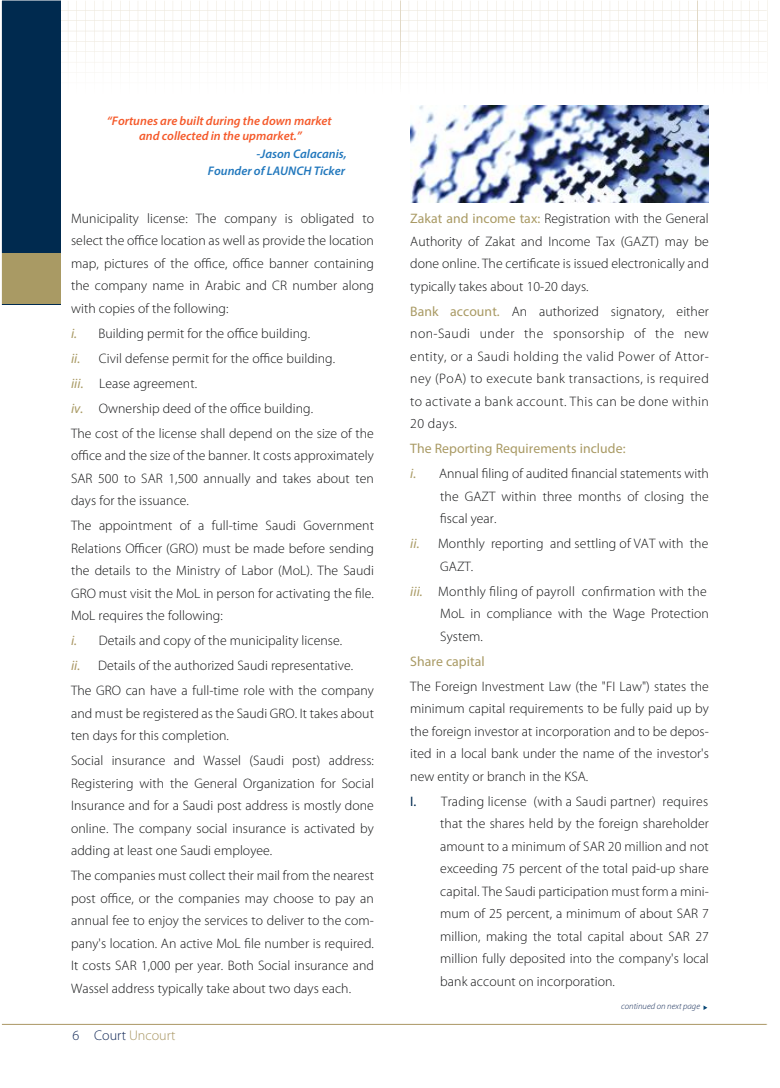
<style>
.page{position:relative;width:780px;height:1088px;background:#fff}
.page>*{position:absolute;margin:0;border:0;box-sizing:border-box;transform-origin:0 0}
.t1{font:300 14.12px "Myriad Pro";color:#a99764}
.t2{font:300 13.75px/22.5px "Myriad Pro";letter-spacing:.005em;color:#121314;text-align:justify}
.t3{font:13.75px "Myriad Pro";letter-spacing:.005em;color:#a99a64}
.t4{font:italic 600 12.5px/15px "Myriad Pro";color:#f55a2b;text-align:center}
.t5{font:italic 600 12.5px/17.5px "Myriad Pro";color:#2278bd;text-align:right}
.t6{font:italic 300 8.75px "Myriad Pro";color:#142b57}
.s1{font-weight:400;font-style:italic;color:#a99a64}
.s2{font-weight:400;font-style:italic;color:#aa9765}
.s3{color:#142a58}
.s4{font-weight:400;color:#a99a64}
.s5{font-weight:400;color:#002a4f}
</style>
<div class="page">
<svg style="left:68px;top:2px;width:697px;height:81px"></svg>
<hr style="left:767px;top:0;width:1px;height:93px;background:#f8f6f2">
<div style="left:1px;top:0;width:60px;height:304px;background:#002a4f"></div>
<div style="left:1px;top:253px;width:60px;height:51px;background:#a99a64"></div>
<hr style="left:1px;top:1024px;width:766px;height:1px;background:#aa9664">
<svg style="left:703px;top:1005px;width:4px;height:5px"></svg>
<img style="left:410px;top:106px;width:298px;height:96px">
<p class="t4" style="left:107px;top:113px;width:226px">“Fortunes are built during the down market and collected in the upmarket.”</p>
<p class="t5" style="left:208px;top:145px;width:140px">-Jason Calacanis,<br>Founder of LAUNCH Ticker</p>
<p class="t2" style="left:71px;top:207px;width:304px">Municipality license: The company is obligated to select the office location as well as provide the location map, pictures of the office, office banner containing the company name in Arabic and CR number along with copies of the following:</p>
<p class="t2" style="left:71px;top:321px;width:304px;line-height:25px;text-align:left"><span class="s1">i.</span> Building permit for the office building.<br><span class="s1">ii.</span> Civil defense permit for the office building.<br><span class="s1">iii.</span> Lease agreement.<br><span class="s1">iv.</span> Ownership deed of the office building.<br>The cost of the license shall depend on the size of the</p>
<p class="t2" style="left:71px;top:445px;width:304px">office and the size of the banner. It costs approximately SAR 500 to SAR 1,500 annually and takes about ten days for the issuance.</p>
<p class="t2" style="left:71px;top:515px;width:304px">The appointment of a full-time Saudi Government Relations Officer (GRO) must be made before sending the details to the Ministry of Labor (MoL). The Saudi GRO must visit the MoL in person for activating the file.<br>MoL requires the following:</p>
<p class="t2" style="left:71px;top:628px;width:304px;line-height:25px;text-align:left"><span class="s2">i.</span> Details and copy of the municipality license.<br><span class="s2">ii.</span> Details of the authorized Saudi representative.<br>The GRO can have a full-time role with the company</p>
<p class="t2" style="left:71px;top:702px;width:304px">and must be registered as the Saudi GRO. It takes about ten days for this completion.</p>
<p class="t2" style="left:71px;top:750px;width:304px">Social insurance and Wassel (Saudi post) address:<br>Registering with the General Organization for Social Insurance and for a Saudi post address is mostly done online. The company social insurance is activated by adding at least one Saudi employee.</p>
<p class="t2" style="left:71px;top:865px;width:304px">The companies must collect their mail from the nearest post office, or the companies may choose to pay an annual fee to enjoy the services to deliver to the com&shy;pany's location. An active MoL file number is required.<br>It costs SAR 1,000 per year. Both Social insurance and Wassel address typically take about two days each.</p>
<p class="t1" style="left:73px;top:1027px;width:105px"><span class="s3">6 Court</span> Uncourt</p>
<p class="t2" style="left:410px;top:207px;width:300px"><span class="s4">Zakat and income tax:</span> Registration with the General Authority of Zakat and Income Tax (GAZT) may be done online. The certificate is issued electronically and typically takes about 10-20 days.</p>
<p class="t2" style="left:410px;top:300px;width:300px"><span class="s4">Bank account.</span> An authorized signatory, either non-Saudi under the sponsorship of the new entity, or a Saudi holding the valid Power of Attor&shy;ney (PoA) to execute bank transactions, is required to activate a bank account. This can be done within 20 days.</p>
<p class="t2" style="left:410px;top:436px;width:300px;line-height:25px"><span class="s4">The Reporting Requirements include:<br></span><span class="s1">i.</span> Annual filing of audited financial statements with</p>
<p class="t2" style="left:440px;top:485px;width:270px">the GAZT within three months of closing the fiscal year.</p>
<p class="t2" style="left:440px;top:532px;width:269px;text-indent:-30px"><span class="s1">ii.</span> Monthly reporting and settling of VAT with the<br>GAZT.</p>
<p class="t2" style="left:440px;top:580px;width:270px;text-align:left;text-indent:-30px"><span class="s1">iii.</span> Monthly filing of payroll confirmation with the<br>MoL in compliance with the Wage Protection<br>System.</p>
<p class="t3" style="left:410px;top:652px;width:76px">Share capital</p>
<p class="t2" style="left:410px;top:675px;width:300px">The Foreign Investment Law (the "FI Law") states the minimum capital requirements to be fully paid up by the foreign investor at incorporation and to be depos&shy;ited in a local bank under the name of the investor's new entity or branch in the KSA.</p>
<p class="t2" style="left:440px;top:790px;width:270px;text-indent:-30px"><span class="s5">I.</span> Trading license (with a Saudi partner) requires that the shares held by the foreign shareholder amount to a minimum of SAR 20 million and not exceeding 75 percent of the total paid-up share capital. The Saudi participation must form a mini&shy;mum of 25 percent, a minimum of about SAR 7 million, making the total capital about SAR 27 million fully deposited into the company's local bank account on incorporation.</p>
<p class="t6" style="left:621px;top:1001px;width:80px">continued on next page</p>
</div>
